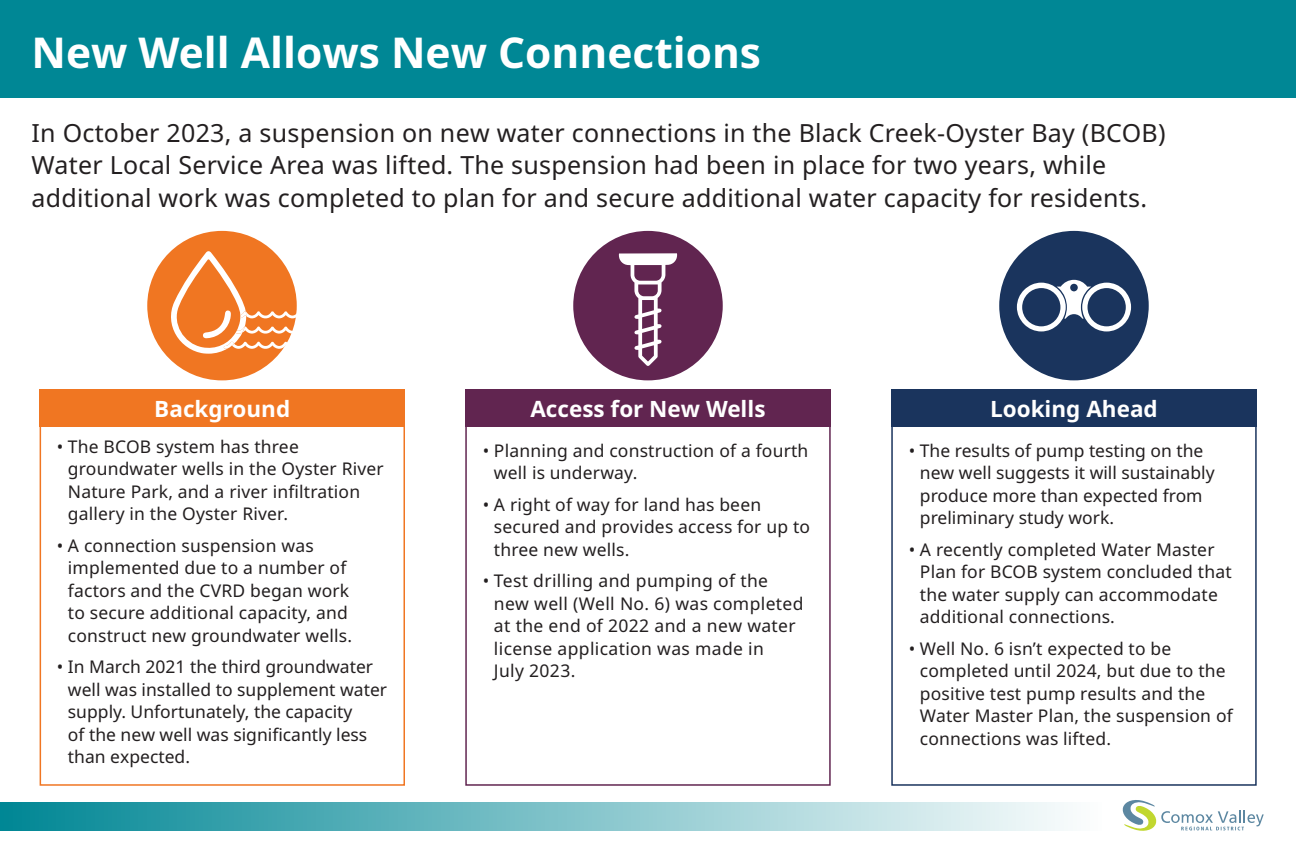
<style>
.page{position:relative;width:1296px;height:864px;background:#fff}
.page>*{position:absolute;margin:0;border:0;box-sizing:border-box;transform-origin:0 0}
.t1{font:700 42.5px "BC Sans";color:#fff}
.t2{font:25px/32.5px "BC Sans";letter-spacing:.01em;color:#231f20}
.t3{font:700 22.5px "BC Sans";color:#fff}
.t4{font:17.5px/22.5px "BC Sans";letter-spacing:.01em;color:#231f20}
</style>
<div class="page">
<div style="left:40px;top:389px;width:365px;height:397px;border:2px solid #f07622"></div>
<div style="left:465px;top:389px;width:366px;height:397px;border:2px solid #612550"></div>
<div style="left:891px;top:389px;width:366px;height:397px;border:2px solid #1a345d"></div>
<div style="left:0;top:0;width:1296px;height:97px;background:#008795"></div>
<div style="left:40px;top:389px;width:365px;height:38px;background:#f07622"></div>
<div style="left:465px;top:389px;width:366px;height:38px;background:#612550"></div>
<div style="left:891px;top:389px;width:366px;height:38px;background:#1a345d"></div>
<div style="left:0;top:802px;width:1102px;height:28px;background:linear-gradient(to right,#008694,#fdfdfe)"></div>
<svg style="left:1122px;top:800px;width:142px;height:31px"></svg>
<div style="left:147px;top:231px;width:150px;height:149px;background:#f07622;border-radius:50%"></div>
<div style="left:573px;top:231px;width:150px;height:149px;background:#612550;border-radius:50%"></div>
<div style="left:999px;top:231px;width:150px;height:149px;background:#1a345d;border-radius:50%"></div>
<svg style="left:164px;top:251px;width:133px;height:103px"></svg>
<svg style="left:613px;top:253px;width:70px;height:121px"></svg>
<svg style="left:1017px;top:280px;width:114px;height:51px"></svg>
<p class="t1" style="left:32px;top:22px;width:731px">New Well Allows New Connections</p>
<p class="t2" style="left:32px;top:117px;width:1136px">In October 2023, a suspension on new water connections in the Black Creek-Oyster Bay (BCOB)<br>Water Local Service Area was lifted. The suspension had been in place for two years, while additional work was completed to plan for and secure additional water capacity for residents.</p>
<p class="t3" style="left:154px;top:392px;width:137px">Background</p>
<p class="t3" style="left:530px;top:392px;width:237px">Access for New Wells</p>
<p class="t3" style="left:990px;top:392px;width:169px">Looking Ahead</p>
<p class="t4" style="left:68px;top:436px;width:317px;text-indent:-11px">• The BCOB system has three groundwater wells in the Oyster River<br>Nature Park, and a river infiltration gallery in the Oyster River.</p>
<p class="t4" style="left:68px;top:535px;width:286px;text-indent:-11px">• A connection suspension was implemented due to a number of factors and the CVRD began work to secure additional capacity, and construct new groundwater wells.</p>
<p class="t4" style="left:68px;top:656px;width:321px;text-indent:-11px">• In March 2021 the third groundwater well was installed to supplement water supply. Unfortunately, the capacity<br>of the new well was significantly less than expected.</p>
<p class="t4" style="left:494px;top:440px;width:316px;text-indent:-11px">• Planning and construction of a fourth well is underway.</p>
<p class="t4" style="left:494px;top:494px;width:318px;text-indent:-11px">• A right of way for land has been secured and provides access for up to three new wells.</p>
<p class="t4" style="left:494px;top:570px;width:311px;text-indent:-11px">• Test drilling and pumping of the new well (Well No. 6) was completed at the end of 2022 and a new water license application was made in<br>July 2023.</p>
<p class="t4" style="left:920px;top:440px;width:296px;text-indent:-11px">• The results of pump testing on the new well suggests it will sustainably produce more than expected from preliminary study work.</p>
<p class="t4" style="left:920px;top:539px;width:313px;text-indent:-11px">• A recently completed Water Master<br>Plan for BCOB system concluded that the water supply can accommodate additional connections.</p>
<p class="t4" style="left:920px;top:638px;width:314px;text-indent:-11px">• Well No. 6 isn’t expected to be completed until 2024, but due to the positive test pump results and the<br>Water Master Plan, the suspension of connections was lifted.</p>
</div>
